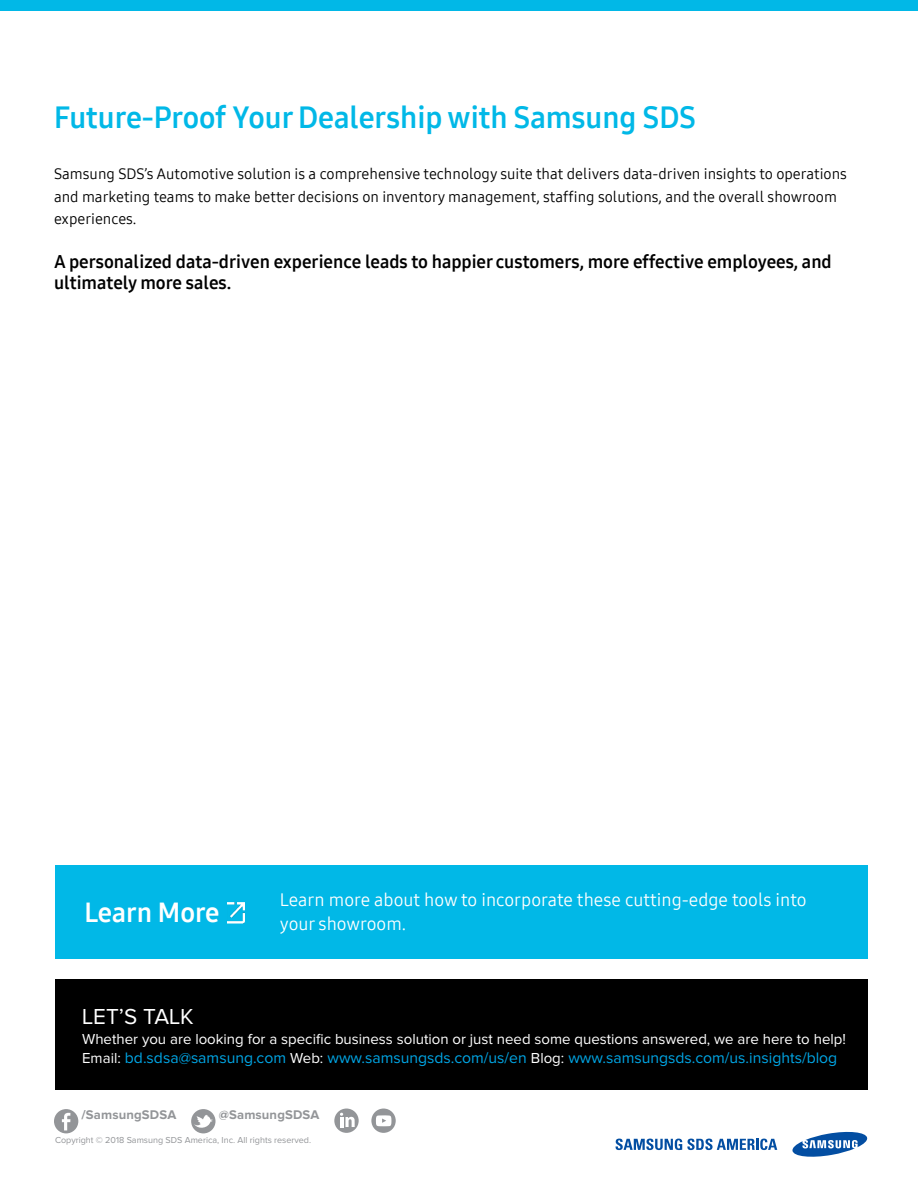
<style>
.page{position:relative;width:918px;height:1188px;background:#fff}
.page>*{position:absolute;margin:0;border:0;box-sizing:border-box;transform-origin:0 0}
.t1{font:30px "Samsung One UI Latin 700";color:#01b8e7}
.t2{font:27px "Samsung One UI Latin 700";color:#fff}
.t3{font:22.5px "Proxima Nova";color:#fff}
.t4{font:18px/21px "Samsung One UI Latin 700";color:#000}
.t5{font:18px/24px "Samsung One UI Latin 400";color:#fff}
.t6{font:15.75px "Proxima Nova";color:#00a5e4}
.t7{font:15px/22.5px "Samsung One UI Latin 400";color:#000}
.t8{font:15px "Proxima Nova";color:#fff}
.t9{font:700 13.05px "Proxima Nova";letter-spacing:.01em;color:#939598}
.t10{font:9px "Proxima Nova";color:#939598}
.s1{font-size:15px;color:#fff}
</style>
<div class="page">
<div style="left:0;top:0;width:918px;height:10px;background:#01b8e7"></div>
<div style="left:55px;top:865px;width:812px;height:93px;background:#01b8e7"></div>
<img style="left:227px;top:903px;width:18px;height:20px">
<div style="left:55px;top:980px;width:812px;height:110px;background:#000"></div>
<div style="left:371px;top:1109px;width:25px;height:24px;background:#939598;border-radius:50%"></div>
<svg style="left:376px;top:1115px;width:15px;height:11px"></svg>
<div style="left:191px;top:1109px;width:25px;height:24px;background:#939598;border-radius:50%"></div>
<svg style="left:194px;top:1115px;width:19px;height:15px"></svg>
<div style="left:54px;top:1109px;width:24px;height:24px;background:#939598;border-radius:50%"></div>
<svg style="left:62px;top:1113px;width:8px;height:17px"></svg>
<div style="left:334px;top:1109px;width:25px;height:24px;background:#939598;border-radius:50%"></div>
<svg style="left:340px;top:1113px;width:15px;height:14px"></svg>
<svg style="left:792px;top:1131px;width:76px;height:26px"></svg>
<svg style="left:615px;top:1139px;width:162px;height:11px"></svg>
<h1 class="t1" style="left:54px;top:98px;width:643px">Future-Proof Your Dealership with Samsung SDS</h1>
<p class="t7" style="left:54px;top:163px;width:795px">Samsung SDS’s Automotive solution is a comprehensive technology suite that delivers data-driven insights to operations and marketing teams to make better decisions on inventory management, staffing solutions, and the overall showroom experiences.</p>
<p class="t4" style="left:54px;top:251px;width:779px">A personalized data-driven experience leads to happier customers, more effective employees, and ultimately more sales.</p>
<h2 class="t2" style="left:84px;top:894px;width:137px">Learn More</h2>
<p class="t5" style="left:280px;top:888px;width:528px">Learn more about how to incorporate these cutting-edge tools into your showroom.</p>
<h3 class="t3" style="left:82px;top:1006px;width:113px">LET’S TALK</h3>
<p class="t8" style="left:82px;top:1032px;width:765px">Whether you are looking for a specific business solution or just need some questions answered, we are here to help!</p>
<p class="t6" style="left:82px;top:1051px;width:757px"><span class="s1">Email:</span> bd.sdsa@samsung.com <span class="s1">Web:</span> www.samsungsds.com/us/en <span class="s1">Blog:</span> www.samsungsds.com/us.insights/blog</p>
<p class="t9" style="left:82px;top:1108px;width:96px">/SamsungSDSA</p>
<p class="t9" style="left:219px;top:1108px;width:102px">@SamsungSDSA</p>
<p class="t10" style="left:55px;top:1136px;width:258px">Copyright © 2018 Samsung SDS America, Inc. All rights reserved.</p>
</div>
